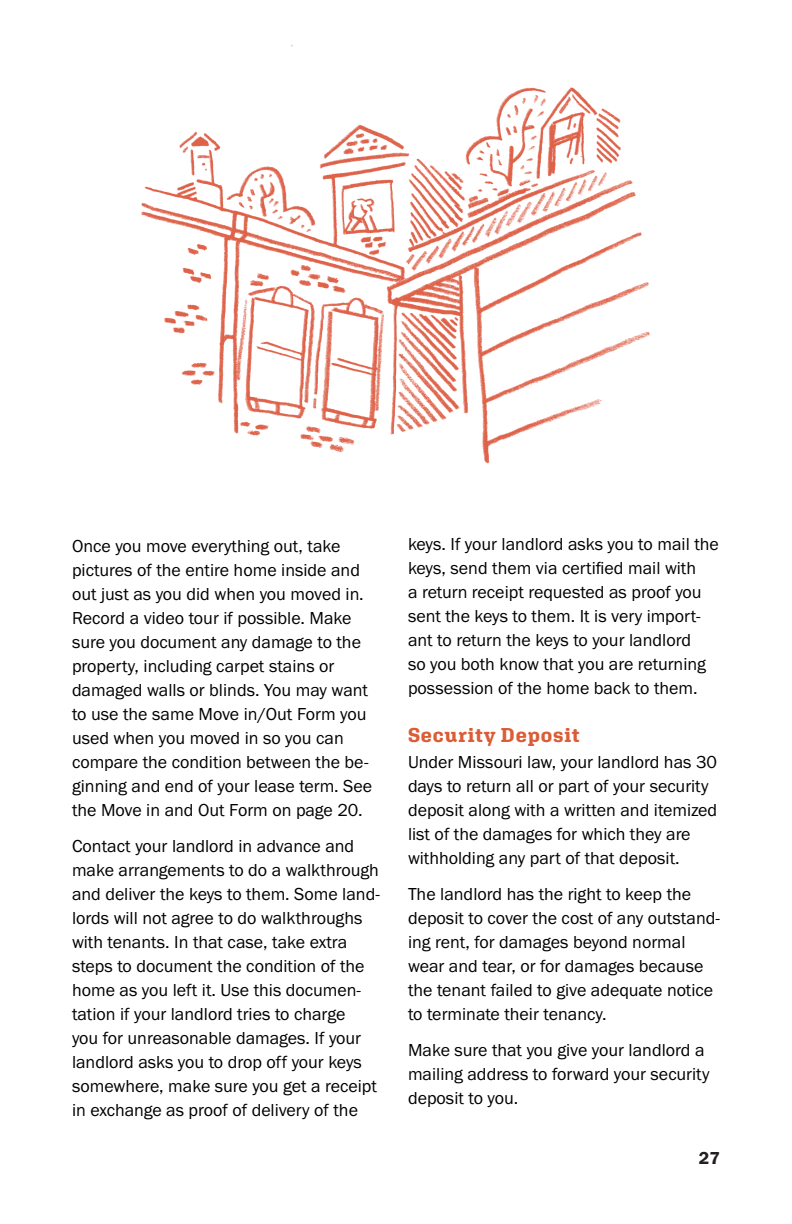
<style>
.page{position:relative;width:792px;height:1224px;background:#fff}
.page>*{position:absolute;margin:0;border:0;box-sizing:border-box;transform-origin:0 0}
.Header_2{font:700 20px "Aglet Slab";letter-spacing:.04em;color:#db5c35}
.Body_Copy{font:18px/24px "Franklin Gothic URW Boo";color:#000}
.t1{font:18px "Franklin Gothic URW Dem";color:#231f20}
</style>
<div class="page">
<img style="left:141px;top:44px;width:545px;height:420px">
<p class="Body_Copy" style="left:72px;top:534px;width:302px">Once you move everything out, take pictures of the entire home inside and out just as you did when you moved in.<br>Record a video tour if possible. Make sure you document any damage to the property, including carpet stains or damaged walls or blinds. You may want to use the same Move in/Out Form you used when you moved in so you can compare the condition between the be&shy;ginning and end of your lease term. See the Move in and Out Form on page 20.</p>
<p class="Body_Copy" style="left:72px;top:834px;width:309px">Contact your landlord in advance and make arrangements to do a walkthrough and deliver the keys to them. Some land&shy;lords will not agree to do walkthroughs with tenants. In that case, take extra steps to document the condition of the home as you left it. Use this documen&shy;tation if your landlord tries to charge<br>you for unreasonable damages. If your landlord asks you to drop off your keys somewhere, make sure you get a receipt in exchange as proof of delivery of the</p>
<p class="Body_Copy" style="left:408px;top:532px;width:312px">keys. If your landlord asks you to mail the keys, send them via certified mail with<br>a return receipt requested as proof you sent the keys to them. It is very import&shy;ant to return the keys to your landlord<br>so you both know that you are returning possession of the home back to them.</p>
<p class="Header_2" style="left:408px;top:723px;width:173px">Security Deposit</p>
<p class="Body_Copy" style="left:408px;top:750px;width:311px">Under Missouri law, your landlord has 30 days to return all or part of your security deposit along with a written and itemized list of the damages for which they are withholding any part of that deposit.</p>
<p class="Body_Copy" style="left:408px;top:882px;width:314px">The landlord has the right to keep the deposit to cover the cost of any outstand&shy;ing rent, for damages beyond normal wear and tear, or for damages because the tenant failed to give adequate notice to terminate their tenancy.</p>
<p class="Body_Copy" style="left:408px;top:1038px;width:303px">Make sure that you give your landlord a mailing address to forward your security deposit to you.</p>
<p class="t1" style="left:699px;top:1147px;width:23px">27</p>
</div>
